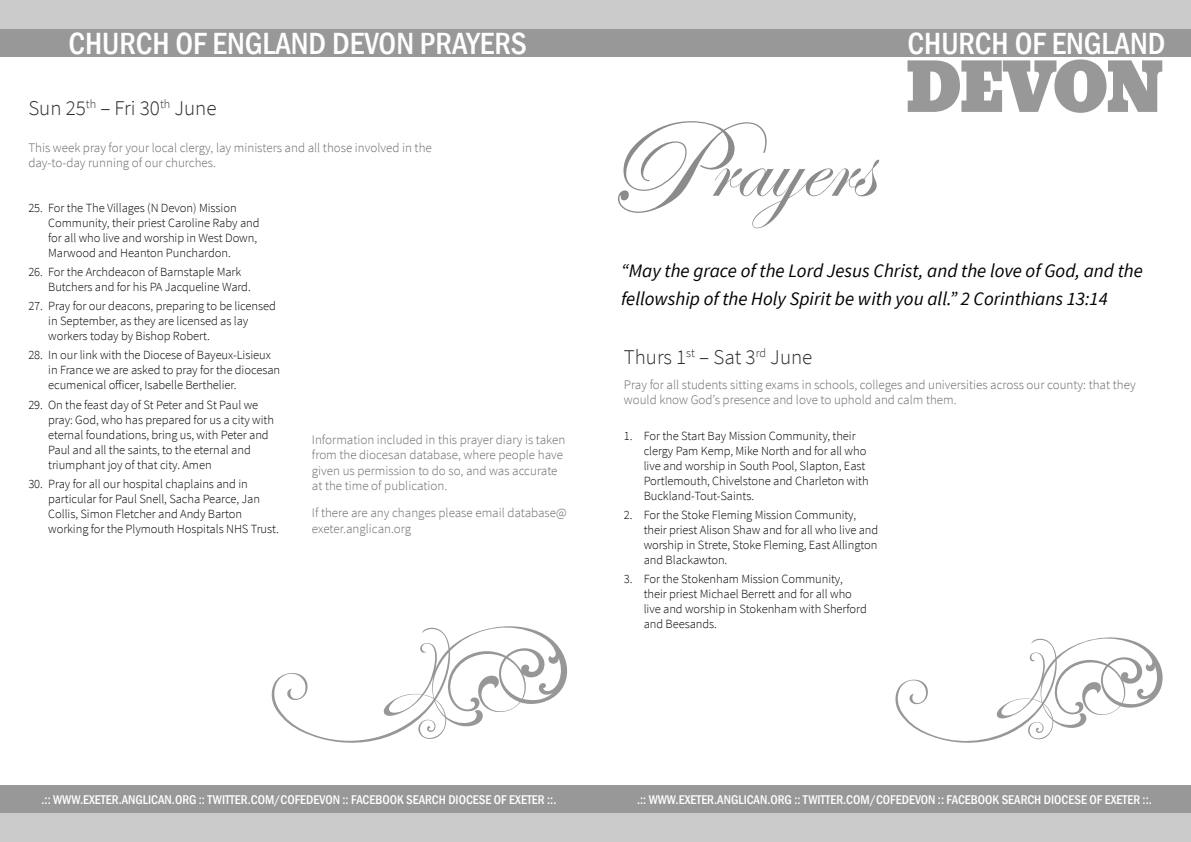
<style>
.page{position:relative;width:1191px;height:842px;background:#fff}
.page>*{position:absolute;margin:0;border:0;box-sizing:border-box;transform-origin:0 0}
.t1{font:101px "Edwardian Script ITC";color:#8b8b8b}
.t2{font:65px "Bevan";letter-spacing:-.05em;color:#989898}
.t3{font:500 condensed 31.5px "Franklin Gothic";color:#fff}
.DateHeading{font:300 21px "Source Sans Pro";color:#2a2a2a}
.OpeningPrayer{font:italic 19px/28px "Source Sans Pro";color:#000}
.WeekDescriptor{font:300 13px/15.6px "Source Sans Pro";color:#666}
.PDDisclaimer{font:300 13px/15.6px "Source Sans Pro";color:#666}
.PageDescriptor{font:500 condensed 13px "Franklin Gothic";color:#fff}
.t4{font:300 12.5px/15px "Source Sans Pro";letter-spacing:-.005em;color:#000}
.s1{font-size:135px}
</style>
<div class="page">
<div style="left:0;top:28px;width:595px;height:29px;background:#989898"></div>
<div style="left:0;top:0;width:595px;height:28px;background:#cbcbcb"></div>
<div style="left:0;top:785px;width:595px;height:29px;background:#989898"></div>
<div style="left:0;top:814px;width:595px;height:28px;background:#cbcbcb"></div>
<svg style="left:271px;top:626px;width:297px;height:117px"></svg>
<svg style="left:387px;top:652px;width:62px;height:64px"></svg>
<svg style="left:500px;top:649px;width:39px;height:50px"></svg>
<div style="left:595px;top:28px;width:596px;height:29px;background:#989898"></div>
<div style="left:595px;top:0;width:596px;height:28px;background:#cbcbcb"></div>
<div style="left:595px;top:785px;width:596px;height:29px;background:#989898"></div>
<div style="left:595px;top:814px;width:596px;height:28px;background:#cbcbcb"></div>
<svg style="left:895px;top:637px;width:268px;height:106px"></svg>
<p class="t3" style="left:68px;top:23px;width:460px">CHURCH OF ENGLAND DEVON PRAYERS</p>
<p class="DateHeading" style="left:28px;top:95px;width:190px">Sun 25<sup>th</sup> – Fri 30<sup>th</sup> June</p>
<p class="WeekDescriptor" style="left:28px;top:139px;width:405px">This week pray for your local clergy, lay ministers and all those involved in the day-to-day running of our churches.</p>
<p class="t4" style="left:48px;top:200px;width:213px;text-indent:-20px">25. For the The Villages (N Devon) Mission Community, their priest Caroline Raby and for all who live and worship in West Down, Marwood and Heanton Punchardon.</p>
<p class="t4" style="left:48px;top:264px;width:204px;text-indent:-20px">26. For the Archdeacon of Barnstaple Mark<br>Butchers and for his PA Jacqueline Ward.</p>
<p class="t4" style="left:48px;top:299px;width:229px;text-indent:-20px">27. Pray for our deacons, preparing to be licensed in September, as they are licensed as lay workers today by Bishop Robert.</p>
<p class="t4" style="left:48px;top:348px;width:233px;text-indent:-20px">28. In our link with the Diocese of Bayeux-Lisieux in France we are asked to pray for the diocesan ecumenical officer, Isabelle Berthelier.</p>
<p class="t4" style="left:48px;top:397px;width:227px;text-indent:-20px">29. On the feast day of St Peter and St Paul we pray: God, who has prepared for us a city with eternal foundations, bring us, with Peter and Paul and all the saints, to the eternal and triumphant joy of that city. Amen</p>
<p class="t4" style="left:48px;top:476px;width:232px;text-indent:-20px">30. Pray for all our hospital chaplains and in particular for Paul Snell, Sacha Pearce, Jan Collis, Simon Fletcher and Andy Barton working for the Plymouth Hospitals NHS Trust.</p>
<p class="PDDisclaimer" style="left:312px;top:431px;width:255px">Information included in this prayer diary is taken from the diocesan database, where people have given us permission to do so, and was accurate at the time of publication.</p>
<p class="PDDisclaimer" style="left:312px;top:505px;width:256px">If there are any changes please email database@ exeter.anglican.org</p>
<p class="t3" style="left:907px;top:23px;width:259px">CHURCH OF ENGLAND</p>
<p class="t1" style="left:602px;top:109px;width:272px"><span class="s1">P</span>rayers</p>
<p class="t2" style="left:904px;top:36px;width:261px">DEVON</p>
<p class="OpeningPrayer" style="left:621px;top:257px;width:523px">“May the grace of the Lord Jesus Christ, and the love of God, and the fellowship of the Holy Spirit be with you all.” 2 Corinthians 13:14</p>
<p class="DateHeading" style="left:624px;top:345px;width:190px">Thurs 1<sup>st</sup> – Sat 3<sup>rd</sup> June</p>
<p class="WeekDescriptor" style="left:624px;top:376px;width:513px">Pray for all students sitting exams in schools, colleges and universities across our county: that they would know God’s presence and love to uphold and calm them.</p>
<p class="t4" style="left:643px;top:428px;width:226px;text-indent:-20px">1. For the Start Bay Mission Community, their clergy Pam Kemp, Mike North and for all who live and worship in South Pool, Slapton, East Portlemouth, Chivelstone and Charleton with Buckland-Tout-Saints.</p>
<p class="t4" style="left:643px;top:507px;width:236px;text-indent:-20px">2. For the Stoke Fleming Mission Community, their priest Alison Shaw and for all who live and worship in Strete, Stoke Fleming, East Allington and Blackawton.</p>
<p class="t4" style="left:643px;top:572px;width:225px;text-indent:-20px">3. For the Stokenham Mission Community, their priest Michael Berrett and for all who live and worship in Stokenham with Sherford and Beesands.</p>
<p class="PageDescriptor" style="left:42px;top:791px;width:516px">.:: WWW.EXETER.ANGLICAN.ORG :: TWITTER.COM/COFEDEVON :: FACEBOOK SEARCH DIOCESE OF EXETER ::.</p>
<p class="PageDescriptor" style="left:637px;top:791px;width:516px">.:: WWW.EXETER.ANGLICAN.ORG :: TWITTER.COM/COFEDEVON :: FACEBOOK SEARCH DIOCESE OF EXETER ::.</p>
</div>
